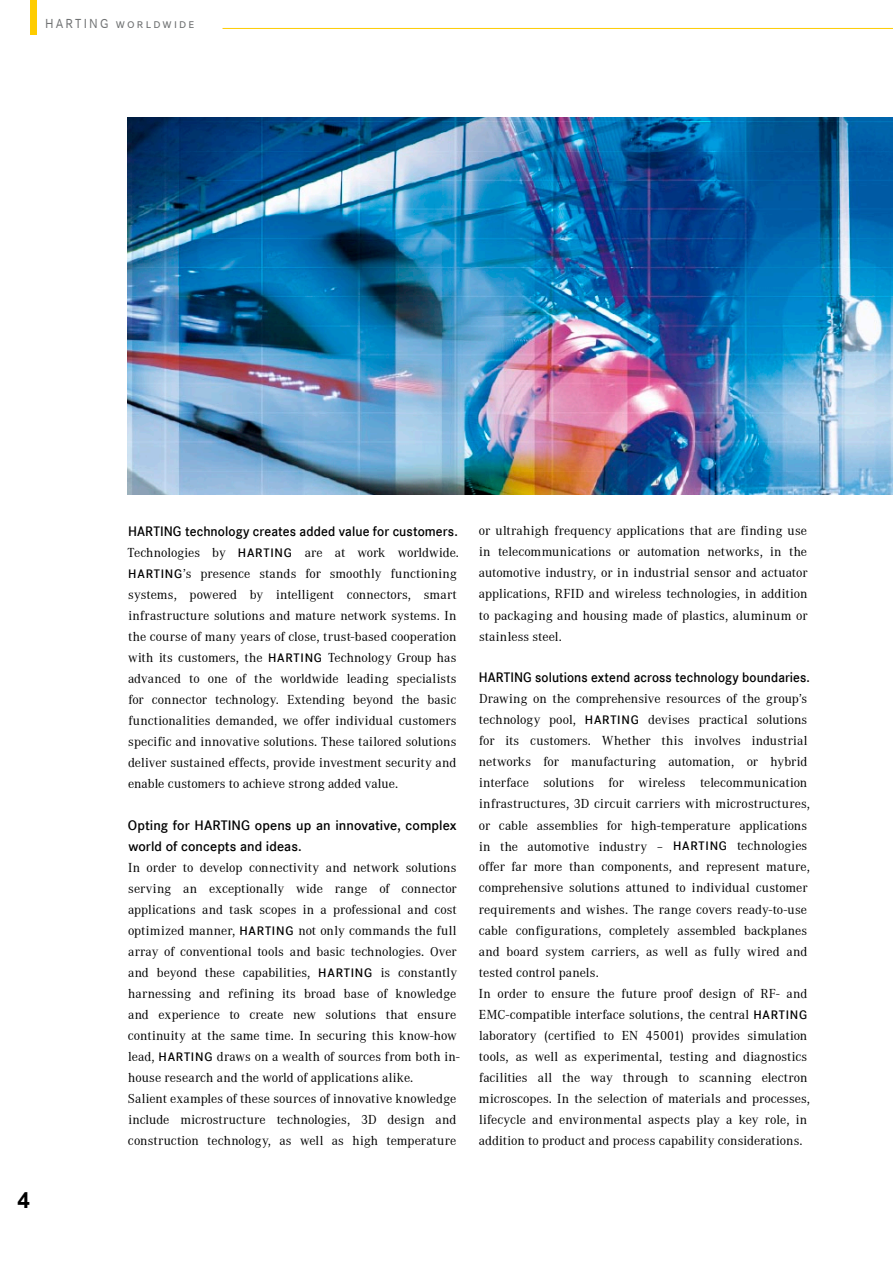
<style>
.page{position:relative;width:893px;height:1263px;background:#fff}
.page>*{position:absolute;margin:0;border:0;box-sizing:border-box;transform-origin:0 0}
.t1{font:700 22.5px "Arial";color:#000}
.t2{font:600 14.25px/21px "Corporate S";letter-spacing:.005em;color:#000}
.t3{font:600 14.25px "Corporate S";letter-spacing:.005em;color:#000;scale:.95 1}
.t4{font:600 14.25px "Corporate S";letter-spacing:.005em;color:#000;scale:.96 1}
.t5{font:13.5px/21px "Corporate A";letter-spacing:.005em;color:#000}
.t6{font:13.5px "Corporate SSC";letter-spacing:.16em;color:#6f7172}
.s1{font-family:"Corporate S";font-weight:600;font-size:12.75px}
</style>
<div class="page">
<div style="left:30px;top:0;width:7px;height:34px;background:#fecc00"></div>
<hr style="left:223px;top:28px;width:670px;height:1px;background:#fecc00">
<img style="left:128px;top:117px;width:765px;height:378px">
<p class="t6" style="left:45px;top:15px;width:151px">HARTING worldwide</p>
<h1 class="t1" style="left:18px;top:1191px;width:14px">4</h1>
<p class="t4" style="left:128px;top:526px;width:345px">HARTING technology creates added value for customers.</p>
<p class="t5" style="left:128px;top:543px;width:333px">Technologies by <span class="s1">HARTING</span> are at work worldwide.<br><span class="s1">HARTING</span>’s presence stands for smoothly functioning systems, powered by intelligent connectors, smart infrastructure solutions and mature network systems. In the course of many years of close, trust-based cooperation with its customers, the <span class="s1">HARTING</span> Technology Group has advanced to one of the worldwide leading specialists for connector technology. Extending beyond the basic functionalities demanded, we offer individual customers specific and innovative solutions. These tailored solutions deliver sustained effects, provide investment security and enable customers to achieve strong added value.</p>
<p class="t2" style="left:128px;top:816px;width:330px">Opting for HARTING opens up an innovative, complex world of concepts and ideas.</p>
<p class="t5" style="left:128px;top:858px;width:333px">In order to develop connectivity and network solutions serving an exceptionally wide range of connector applications and task scopes in a professional and cost optimized manner, <span class="s1">HARTING</span> not only commands the full array of conventional tools and basic technologies. Over and beyond these capabilities, <span class="s1">HARTING</span> is constantly harnessing and refining its broad base of knowledge and experience to create new solutions that ensure continuity at the same time. In securing this know-how lead, <span class="s1">HARTING</span> draws on a wealth of sources from both in&shy;house research and the world of applications alike.<br>Salient examples of these sources of innovative knowledge include microstructure technologies, 3D design and construction technology, as well as high temperature</p>
<p class="t5" style="left:479px;top:522px;width:330px;text-align:justify">or ultrahigh frequency applications that are finding use in telecommunications or automation networks, in the automotive industry, or in industrial sensor and actuator applications, RFID and wireless technologies, in addition to packaging and housing made of plastics, aluminum or stainless steel.</p>
<p class="t3" style="left:479px;top:673px;width:350px">HARTING solutions extend across technology boundaries.</p>
<p class="t5" style="left:479px;top:690px;width:333px">Drawing on the comprehensive resources of the group’s technology pool, <span class="s1">HARTING</span> devises practical solutions for its customers. Whether this involves industrial networks for manufacturing automation, or hybrid interface solutions for wireless telecommunication infrastructures, 3D circuit carriers with microstructures, or cable assemblies for high-temperature applications in the automotive industry – <span class="s1">HARTING</span> technologies offer far more than components, and represent mature, comprehensive solutions attuned to individual customer requirements and wishes. The range covers ready-to-use cable configurations, completely assembled backplanes and board system carriers, as well as fully wired and tested control panels.<br>In order to ensure the future proof design of RF- and EMC-compatible interface solutions, the central <span class="s1">HARTING </span>laboratory (certified to EN 45001) provides simulation tools, as well as experimental, testing and diagnostics facilities all the way through to scanning electron microscopes. In the selection of materials and processes, lifecycle and environmental aspects play a key role, in addition to product and process capability considerations.</p>
</div>
